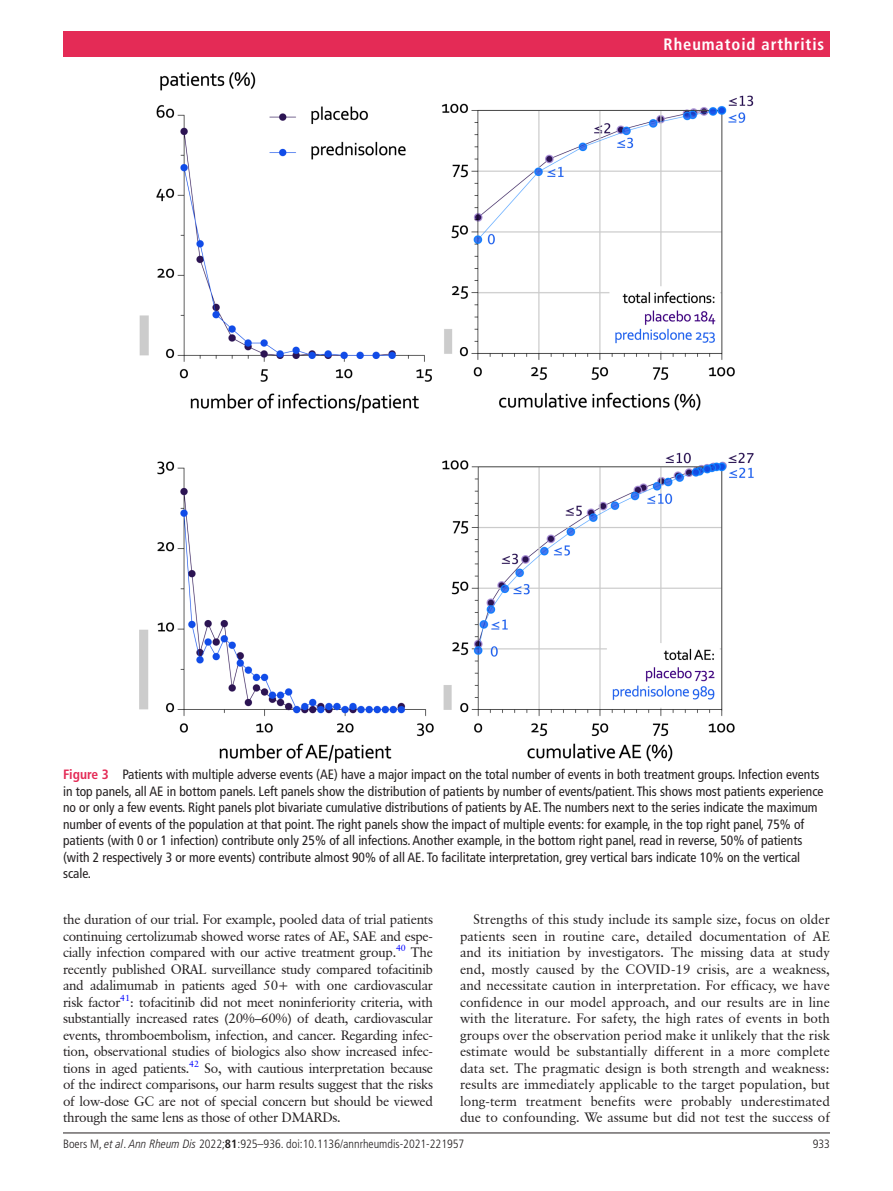
<style>
.page{position:relative;width:893px;height:1191px;background:#fff}
.page>*{position:absolute;margin:0;border:0;box-sizing:border-box;transform-origin:0 0}
.t1{font:700 condensed 16.5px "Frutiger LT Pro";letter-spacing:.055em;color:#fff}
.t2{font:13.5px/16.5px "Classical Garamond BT";letter-spacing:-.02em;color:#231f20;text-align:justify}
.t3{font:condensed 13.5px/16.5px "Frutiger LT Pro";color:#231f20}
.t4{font:300 condensed 12px "Frutiger LT Pro";color:#231f20}
.s1{font-weight:700;color:#e42b56}
.s2{font-style:italic}
.s3{font-weight:700}
</style>
<div class="page">
<hr style="left:63px;top:1132px;width:767px;height:1px;background:#231f20">
<div style="left:63px;top:31px;width:767px;height:25px;background:#e42b56"></div>
<img style="left:140px;top:72px;width:613px;height:691px">
<p class="t1" style="left:664px;top:34px;width:162px">Rheumatoid arthritis</p>
<p class="t3" style="left:63px;top:766px;width:762px"><span class="s1">Figure 3</span> Patients with multiple adverse events (AE) have a major impact on the total number of events in both treatment groups. Infection events in top panels, all AE in bottom panels. Left panels show the distribution of patients by number of events/patient. This shows most patients experience no or only a few events. Right panels plot bivariate cumulative distributions of patients by AE. The numbers next to the series indicate the maximum number of events of the population at that point. The right panels show the impact of multiple events: for example, in the top right panel, 75% of patients (with 0 or 1 infection) contribute only 25% of all infections. Another example, in the bottom right panel, read in reverse, 50% of patients (with 2 respectively 3 or more events) contribute almost 90% of all AE. To facilitate interpretation, grey vertical bars indicate 10% on the vertical scale.</p>
<p class="t2" style="left:63px;top:911px;width:372px">the duration of our trial. For example, pooled data of trial patients continuing certolizumab showed worse rates of AE, SAE and espe&shy;cially infection compared with our active treatment group.<sup>40</sup> The recently published ORAL surveillance study compared tofacitinib and adalimumab in patients aged 50+ with one cardiovascular risk factor<sup>41</sup>: tofacitinib did not meet noninferiority criteria, with substantially increased rates (20%–60%) of death, cardiovascular events, thromboembolism, infection, and cancer. Regarding infec&shy;tion, observational studies of biologics also show increased infec&shy;tions in aged patients.<sup>42</sup> So, with cautious interpretation because of the indirect comparisons, our harm results suggest that the risks of low-dose GC are not of special concern but should be viewed through the same lens as those of other DMARDs.</p>
<p class="t2" style="left:460px;top:911px;width:371px;text-indent:14px">Strengths of this study include its sample size, focus on older patients seen in routine care, detailed documentation of AE and its initiation by investigators. The missing data at study end, mostly caused by the COVID-19 crisis, are a weakness, and necessitate caution in interpretation. For efficacy, we have confidence in our model approach, and our results are in line with the literature. For safety, the high rates of events in both groups over the observation period make it unlikely that the risk estimate would be substantially different in a more complete data set. The pragmatic design is both strength and weakness: results are immediately applicable to the target population, but long-term treatment benefits were probably underestimated due to confounding. We assume but did not test the success of</p>
<p class="t4" style="left:63px;top:1136px;width:403px">Boers M, <span class="s2">et al</span>. <span class="s2">Ann Rheum Dis</span> 2022;<span class="s3">81</span>:925–936. doi:10.1136/annrheumdis-2021-221957</p>
<p class="t4" style="left:813px;top:1136px;width:19px">933</p>
</div>
